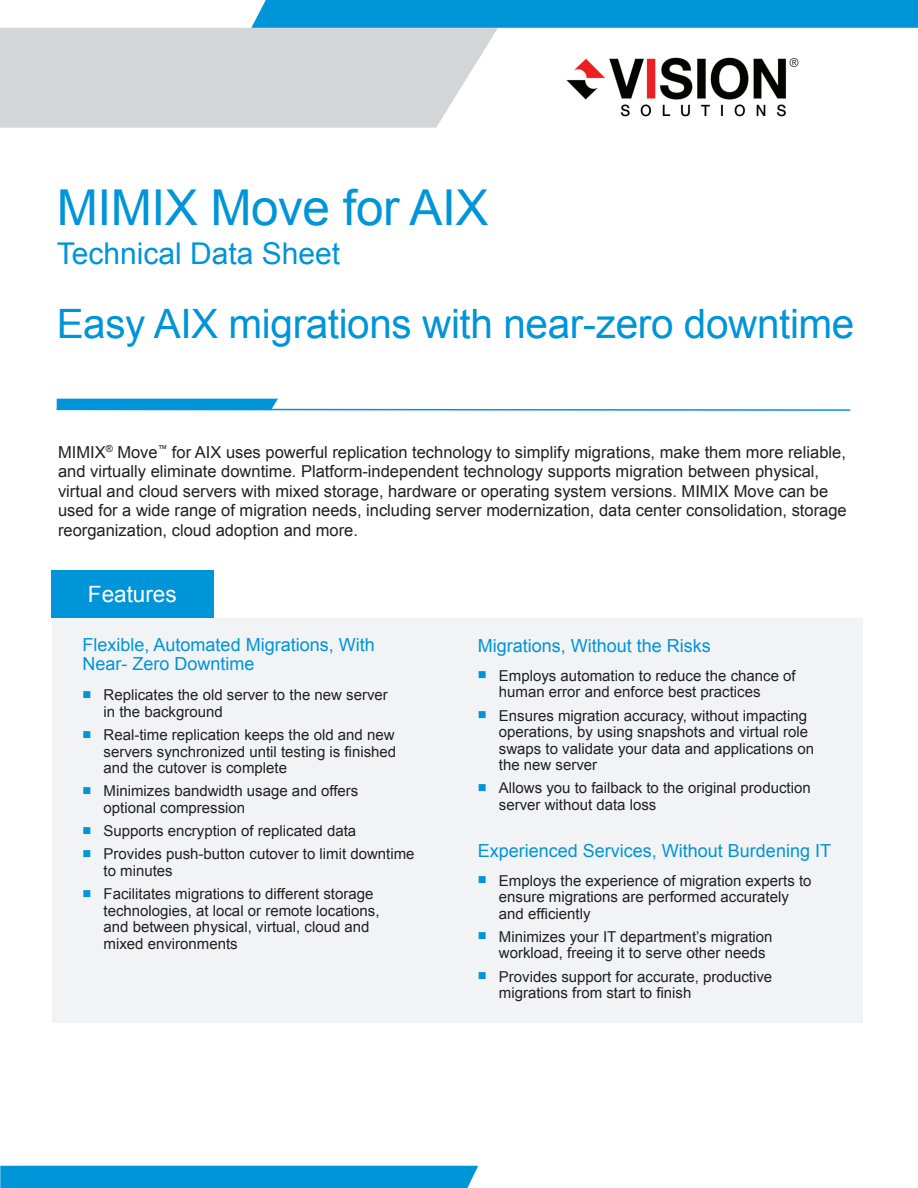
<style>
.page{position:relative;width:918px;height:1188px;background:#fff}
.page>*{position:absolute;margin:0;border:0;box-sizing:border-box;transform-origin:0 0}
.t1{font:49.5px "Arial";letter-spacing:-.01em;color:#0094d8}
.t2{font:40.5px "Arial";letter-spacing:-.01em;color:#0094d8}
.t3{font:30px "Arial";color:#0094d8}
.t4{font:22.5px "Arial";color:#fff}
.t5{font:18px/19.5px "Arial";color:#0094d8}
.t6{font:16.5px/19.5px "Arial";color:#231f20}
.t7{font:15px/16.5px "Arial";color:#231f20}
.s1{color:#0094d8}
</style>
<div class="page">
<div style="left:53px;top:618px;width:810px;height:405px;background:#f2f3f4"></div>
<img style="left:566px;top:57px;width:233px;height:60px">
<div style="left:0;top:28px;width:498px;height:100px;background:#d4d5d7"></div>
<div style="left:251px;top:0;width:667px;height:28px;background:#0094d8"></div>
<svg style="left:56px;top:399px;width:795px;height:12px"></svg>
<div style="left:0;top:1166px;width:478px;height:22px;background:#0094d8"></div>
<div style="left:52px;top:570px;width:162px;height:47px;background:#0094d8"></div>
<p class="t1" style="left:57px;top:175px;width:433px">MIMIX Move for AIX</p>
<p class="t3" style="left:57px;top:234px;width:285px">Technical Data Sheet</p>
<p class="t2" style="left:57px;top:297px;width:799px">Easy AIX migrations with near-zero downtime</p>
<p class="t6" style="left:58px;top:442px;width:790px">MIMIX<sup>®</sup> Move<sup>™</sup> for AIX uses powerful replication technology to simplify migrations, make them more reliable, and virtually eliminate downtime. Platform-independent technology supports migration between physical, virtual and cloud servers with mixed storage, hardware or operating system versions. MIMIX Move can be used for a wide range of migration needs, including server modernization, data center consolidation, storage reorganization, cloud adoption and more.</p>
<p class="t4" style="left:88px;top:579px;width:90px">Features</p>
<p class="t5" style="left:83px;top:635px;width:294px">Flexible, Automated Migrations, With<br>Near- Zero Downtime</p>
<p class="t7" style="left:104px;top:687px;width:286px;text-indent:-21px"><span class="s1">■</span> Replicates the old server to the new server in the background</p>
<p class="t7" style="left:104px;top:727px;width:294px;text-align:justify;text-indent:-21px"><span class="s1">■</span> Real-time replication keeps the old and new servers synchronized until testing is finished and the cutover is complete</p>
<p class="t7" style="left:104px;top:783px;width:256px;text-indent:-21px"><span class="s1">■</span> Minimizes bandwidth usage and offers optional compression</p>
<p class="t7" style="left:83px;top:823px;width:275px"><span class="s1">■</span> Supports encryption of replicated data</p>
<p class="t7" style="left:104px;top:846px;width:312px;text-indent:-21px"><span class="s1">■</span> Provides push-button cutover to limit downtime to minutes</p>
<p class="t7" style="left:104px;top:886px;width:277px;text-indent:-21px"><span class="s1">■</span> Facilitates migrations to different storage technologies, at local or remote locations, and between physical, virtual, cloud and mixed environments</p>
<p class="t5" style="left:478px;top:636px;width:235px">Migrations, Without the Risks</p>
<p class="t7" style="left:499px;top:667px;width:298px;text-indent:-21px"><span class="s1">■</span> Employs automation to reduce the chance of human error and enforce best practices</p>
<p class="t7" style="left:499px;top:707px;width:317px;text-indent:-21px"><span class="s1">■</span> Ensures migration accuracy, without impacting operations, by using snapshots and virtual role swaps to validate your data and applications on the new server</p>
<p class="t7" style="left:499px;top:780px;width:313px;text-indent:-21px"><span class="s1">■</span> Allows you to failback to the original production server without data loss</p>
<p class="t5" style="left:478px;top:841px;width:355px">Experienced Services, Without Burdening IT</p>
<p class="t7" style="left:499px;top:872px;width:314px;text-indent:-21px"><span class="s1">■</span> Employs the experience of migration experts to ensure migrations are performed accurately and efficiently</p>
<p class="t7" style="left:499px;top:928px;width:275px;text-indent:-21px"><span class="s1">■</span> Minimizes your IT department’s migration workload, freeing it to serve other needs</p>
<p class="t7" style="left:499px;top:968px;width:275px;text-indent:-21px"><span class="s1">■</span> Provides support for accurate, productive migrations from start to finish</p>
</div>
